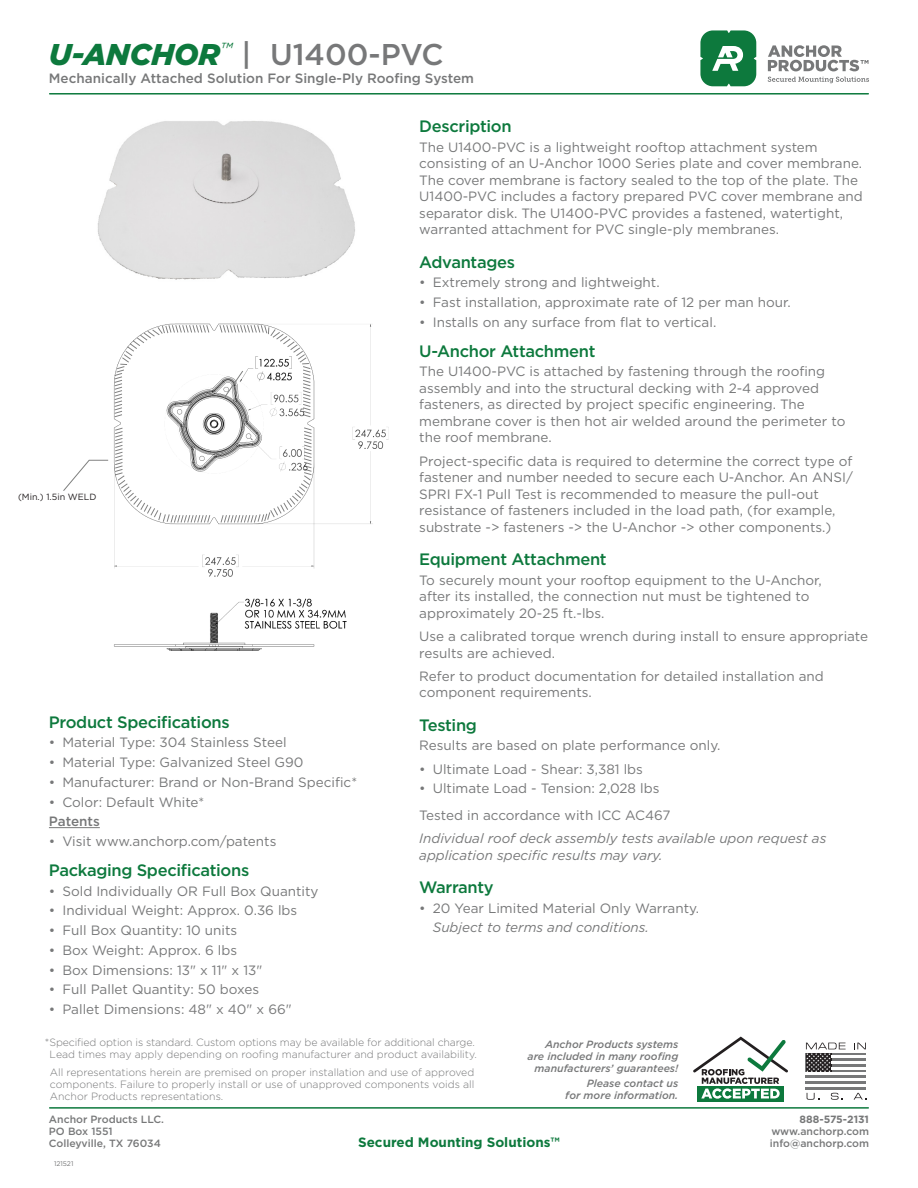
<style>
.page{position:relative;width:918px;height:1188px;background:#fff}
.page>*{position:absolute;margin:0;border:0;box-sizing:border-box;transform-origin:0 0}
.t1{font:italic 900 30px "Gotham";color:#0d793d}
.t2{font:500 30px "Gotham";color:#777879}
.Subhead{font:500 16.5px "Gotham";letter-spacing:-.02em;color:#0d793d}
.Body{font:13.5px/16.5px "Gotham";color:#777879}
.Body-2{font:italic 13.5px/16.5px "Gotham";color:#777879}
.Tagline{font:500 13.5px "Gotham";color:#777879}
.Body_Bullets{font:italic 13.5px "Gotham";color:#777879}
.t3{font:700 13.5px "Gotham";color:#0d793d}
.Underline{font:500 13.5px "Gotham";letter-spacing:-.005em;color:#777879}
.t4{font:300 10.5px/12px "Gotham";color:#777879;text-align:center}
.t5{font:italic 500 10.5px/12px "Gotham";color:#777879;text-align:right}
.t6{font:500 10.5px/12px "Gotham";color:#777879}
.t7{font:700 10.5px "Gotham";color:#777879}
.t8{font:9px "Gotham";color:#231f20}
.t9{font:6.75px "Gotham";color:#777879}
.s1{font-weight:500;font-style:normal;color:#777879}
</style>
<div class="page">
<hr style="left:50px;top:93px;width:818px;height:2px;background:#0d793d">
<hr style="left:50px;top:1107px;width:818px;height:2px;background:#0d793d">
<svg style="left:700px;top:30px;width:56px;height:56px;background:#3a9261"></svg>
<svg style="left:768px;top:77px;width:101px;height:6px"></svg>
<svg style="left:768px;top:45px;width:101px;height:26px"></svg>
<div style="left:698px;top:1086px;width:86px;height:15px;background:#0d793d"></div>
<svg style="left:693px;top:1037px;width:95px;height:62px"></svg>
<div style="left:806px;top:1053px;width:60px;height:37px;background:#777879"></div>
<div style="left:806px;top:1053px;width:25px;height:20px;background:#fff"></div>
<hr style="left:831px;top:1055px;width:35px;height:3px;background:#fff">
<hr style="left:831px;top:1061px;width:35px;height:3px;background:#fff">
<hr style="left:831px;top:1067px;width:35px;height:3px;background:#fff">
<hr style="left:806px;top:1073px;width:60px;height:2px;background:#fff">
<hr style="left:806px;top:1078px;width:60px;height:3px;background:#fff">
<hr style="left:806px;top:1084px;width:60px;height:3px;background:#fff">
<svg style="left:806px;top:1043px;width:40px;height:29px"></svg>
<svg style="left:854px;top:1043px;width:12px;height:6px"></svg>
<svg style="left:807px;top:1093px;width:12px;height:7px"></svg>
<svg style="left:831px;top:1093px;width:12px;height:7px"></svg>
<svg style="left:854px;top:1093px;width:12px;height:7px"></svg>
<img style="left:97px;top:121px;width:258px;height:159px">
<hr style="left:49px;top:827px;width:51px;height:1px;background:#777879">
<img style="left:108px;top:323px;width:281px;height:328px">
<svg style="left:63px;top:459px;width:45px;height:32px"></svg>
<svg style="left:114px;top:427px;width:97px;height:97px"></svg>
<svg style="left:220px;top:427px;width:93px;height:97px"></svg>
<svg style="left:219px;top:324px;width:93px;height:94px"></svg>
<svg style="left:114px;top:324px;width:96px;height:94px"></svg>
<h1 class="t1" style="left:49px;top:34px;width:204px">U-ANCHOR<sup>™</sup> <span class="s1">|</span></h1>
<p class="t2" style="left:270px;top:35px;width:175px">U1400-PVC</p>
<p class="Tagline" style="left:49px;top:70px;width:427px">Mechanically Attached Solution For Single-Ply Roofing System</p>
<p class="t8" style="left:18px;top:491px;width:80px">(Min.) 1.5in WELD</p>
<p class="Subhead" style="left:49px;top:711px;width:182px">Product Specifications</p>
<p class="Body" style="left:49px;top:734px;width:239px">• Material Type: 304 Stainless Steel</p>
<p class="Body" style="left:49px;top:754px;width:256px">• Material Type: Galvanized Steel G90</p>
<p class="Body" style="left:49px;top:774px;width:310px">• Manufacturer: Brand or Non-Brand Specific*</p>
<p class="Body" style="left:49px;top:793px;width:157px">• Color: Default White*</p>
<p class="Underline" style="left:49px;top:813px;width:52px">Patents</p>
<p class="Body" style="left:49px;top:833px;width:229px">• Visit www.anchorp.com/patents</p>
<p class="Subhead" style="left:49px;top:859px;width:202px">Packaging Specifications</p>
<p class="Body" style="left:49px;top:882px;width:271px">• Sold Individually OR Full Box Quantity</p>
<p class="Body" style="left:49px;top:902px;width:250px">• Individual Weight: Approx. 0.36 lbs</p>
<p class="Body" style="left:49px;top:922px;width:190px">• Full Box Quantity: 10 units</p>
<p class="Body" style="left:49px;top:941px;width:190px">• Box Weight: Approx. 6 lbs</p>
<p class="Body" style="left:49px;top:961px;width:215px">• Box Dimensions: 13" x 11" x 13"</p>
<p class="Body" style="left:49px;top:981px;width:212px">• Full Pallet Quantity: 50 boxes</p>
<p class="Body" style="left:49px;top:1001px;width:244px">• Pallet Dimensions: 48" x 40" x 66"</p>
<p class="Subhead" style="left:419px;top:116px;width:94px">Description</p>
<p class="Body" style="left:419px;top:139px;width:445px">The U1400-PVC is a lightweight rooftop attachment system consisting of an U-Anchor 1000 Series plate and cover membrane.<br>The cover membrane is factory sealed to the top of the plate. The U1400-PVC includes a factory prepared PVC cover membrane and separator disk. The U1400-PVC provides a fastened, watertight, warranted attachment for PVC single-ply membranes.</p>
<p class="Subhead" style="left:419px;top:251px;width:97px">Advantages</p>
<p class="Body" style="left:419px;top:274px;width:242px">• Extremely strong and lightweight.</p>
<p class="Body" style="left:419px;top:294px;width:373px">• Fast installation, approximate rate of 12 per man hour.</p>
<p class="Body" style="left:419px;top:314px;width:299px">• Installs on any surface from flat to vertical.</p>
<p class="Subhead" style="left:419px;top:340px;width:178px">U-Anchor Attachment</p>
<p class="Body" style="left:419px;top:363px;width:428px">The U1400-PVC is attached by fastening through the roofing assembly and into the structural decking with 2-4 approved fasteners, as directed by project specific engineering. The membrane cover is then hot air welded around the perimeter to the roof membrane.</p>
<p class="Body" style="left:419px;top:452px;width:435px">Project-specific data is required to determine the correct type of fastener and number needed to secure each U-Anchor. An ANSI/ SPRI FX-1 Pull Test is recommended to measure the pull-out resistance of fasteners included in the load path, (for example, substrate -&gt; fasteners -&gt; the U-Anchor -&gt; other components.)</p>
<p class="Subhead" style="left:419px;top:548px;width:189px">Equipment Attachment</p>
<p class="Body" style="left:419px;top:571px;width:404px">To securely mount your rooftop equipment to the U-Anchor, after its installed, the connection nut must be tightened to approximately 20-25 ft.-lbs.</p>
<p class="Body" style="left:419px;top:628px;width:450px">Use a calibrated torque wrench during install to ensure appropriate results are achieved.</p>
<p class="Body" style="left:419px;top:667px;width:406px">Refer to product documentation for detailed installation and component requirements.</p>
<p class="Subhead" style="left:419px;top:714px;width:59px">Testing</p>
<p class="Body" style="left:419px;top:737px;width:303px">Results are based on plate performance only.</p>
<p class="Body" style="left:419px;top:760px;width:225px">• Ultimate Load - Shear: 3,381 lbs</p>
<p class="Body" style="left:419px;top:780px;width:242px">• Ultimate Load - Tension: 2,028 lbs</p>
<p class="Body" style="left:419px;top:806px;width:253px">Tested in accordance with ICC AC467</p>
<p class="Body-2" style="left:419px;top:830px;width:409px">Individual roof deck assembly tests available upon request as application specific results may vary.</p>
<p class="Subhead" style="left:419px;top:876px;width:76px">Warranty</p>
<p class="Body" style="left:419px;top:899px;width:281px">• 20 Year Limited Material Only Warranty.</p>
<p class="Body_Bullets" style="left:433px;top:919px;width:218px">Subject to terms and conditions.</p>
<p class="t4" style="left:45px;top:1036px;width:433px">*Specified option is standard. Custom options may be available for additional charge.<br>Lead times may apply depending on roofing manufacturer and product availability.</p>
<p class="t4" style="left:50px;top:1066px;width:426px;text-align:justify">All representations herein are premised on proper installation and use of approved components. Failure to properly install or use of unapproved components voids all Anchor Products representations.</p>
<p class="t5" style="left:528px;top:1038px;width:152px">Anchor Products systems are included in many roofing manufacturers’ guarantees!</p>
<p class="t5" style="left:565px;top:1077px;width:115px">Please contact us<br>for more information.</p>
<p class="t6" style="left:49px;top:1113px;width:117px">Anchor Products LLC.<br>PO Box 1551<br>Colleyville, TX 76034</p>
<p class="t7" style="left:800px;top:1112px;width:71px">888-575-2131</p>
<p class="t6" style="left:771px;top:1125px;width:99px">www.anchorp.com</p>
<p class="t3" style="left:358px;top:1133px;width:203px">Secured Mounting Solutions™</p>
<p class="t6" style="left:770px;top:1137px;width:101px">info@anchorp.com</p>
<p class="t9" style="left:54px;top:1160px;width:21px">121521</p>
</div>
